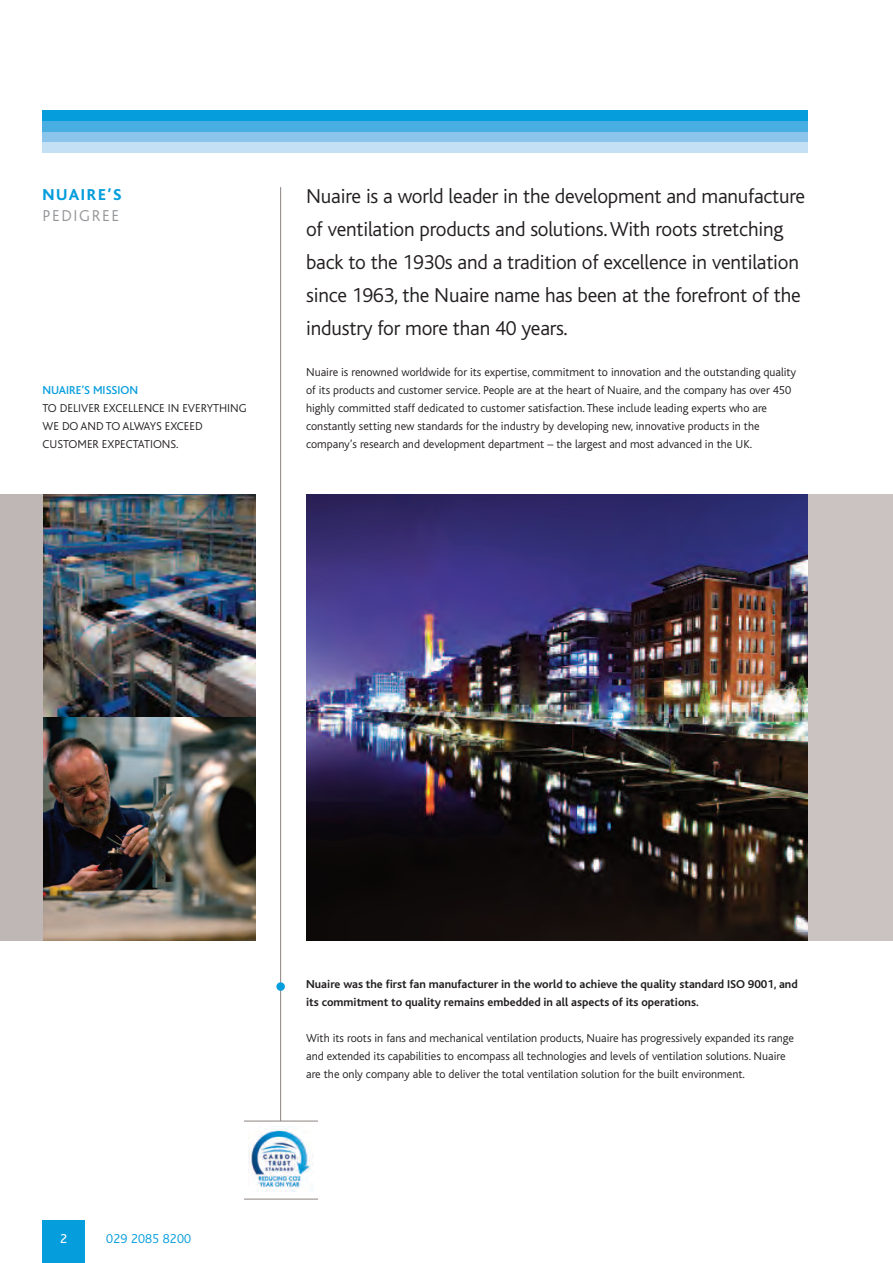
<style>
.page{position:relative;width:893px;height:1263px;background:#fff}
.page>*{position:absolute;margin:0;border:0;box-sizing:border-box;transform-origin:0 0}
.t1{font:300 21px/33px "Bliss";letter-spacing:-.01em;color:#231f20}
.t2{font:800 16.5px "Bliss";letter-spacing:.1em;color:#069ddc}
.t3{font:300 16.5px "Bliss";letter-spacing:.1em;color:#939598}
.t4{font:300 13.5px "Bliss";letter-spacing:.01em;color:#069ddc}
.t5{font:13.5px "Bliss";color:#fff}
.t6{font:300 12px/18px "Bliss";color:#231f20}
.t7{font:700 12px/18px "Bliss";color:#231f20}
.t8{font:500 12px "Bliss";color:#069ddc}
</style>
<div class="page">
<div style="left:43px;top:1220px;width:42px;height:43px;background:#069ddc"></div>
<div style="left:43px;top:111px;width:765px;height:10px;background:#069ddc"></div>
<div style="left:43px;top:121px;width:765px;height:11px;background:#49afe3"></div>
<div style="left:43px;top:132px;width:765px;height:10px;background:#8bc5eb"></div>
<div style="left:43px;top:142px;width:765px;height:11px;background:#c4e0f4"></div>
<div style="left:0;top:494px;width:43px;height:446px;background:#bfb7b5"></div>
<div style="left:306px;top:494px;width:587px;height:446px;background:#cac3c1"></div>
<hr style="left:280px;top:187px;width:1px;height:1012px;background:#8d8380">
<div style="left:276px;top:982px;width:9px;height:9px;background:#069ddc;border-radius:50%"></div>
<img style="left:306px;top:494px;width:501px;height:446px">
<img style="left:43px;top:494px;width:213px;height:223px">
<img style="left:43px;top:717px;width:213px;height:223px">
<div style="left:244px;top:1121px;width:74px;height:78px;background:#fff"></div>
<img style="left:248px;top:1126px;width:63px;height:66px">
<hr style="left:244px;top:1121px;width:74px;height:1px;background:#8d8380">
<hr style="left:244px;top:1199px;width:74px;height:1px;background:#8d8380">
<h2 class="t2" style="left:43px;top:189px;width:80px">NUAIRE’S</h2>
<h2 class="t3" style="left:43px;top:210px;width:78px">PEDIGREE</h2>
<p class="t8" style="left:43px;top:386px;width:97px">NUAIRE’S MISSION</p>
<p class="t6" style="left:43px;top:401px;width:206px">TO DELIVER EXCELLENCE IN EVERYTHING<br>WE DO AND TO ALWAYS EXCEED<br>CUSTOMER EXPECTATIONS.</p>
<p class="t1" style="left:306px;top:182px;width:501px">Nuaire is a world leader in the development and manufacture of ventilation products and solutions. With roots stretching back to the 1930s and a tradition of excellence in ventilation since 1963, the Nuaire name has been at the forefront of the industry for more than 40 years.</p>
<p class="t6" style="left:306px;top:365px;width:492px">Nuaire is renowned worldwide for its expertise, commitment to innovation and the outstanding quality of its products and customer service. People are at the heart of Nuaire, and the company has over 450 highly committed staff dedicated to customer satisfaction. These include leading experts who are constantly setting new standards for the industry by developing new, innovative products in the company’s research and development department – the largest and most advanced in the UK.</p>
<p class="t5" style="left:60px;top:1234px;width:9px">2</p>
<p class="t4" style="left:106px;top:1234px;width:86px">029 2085 8200</p>
<p class="t7" style="left:306px;top:977px;width:493px">Nuaire was the first fan manufacturer in the world to achieve the quality standard ISO 9001, and its commitment to quality remains embedded in all aspects of its operations.</p>
<p class="t6" style="left:306px;top:1031px;width:489px">With its roots in fans and mechanical ventilation products, Nuaire has progressively expanded its range and extended its capabilities to encompass all technologies and levels of ventilation solutions. Nuaire are the only company able to deliver the total ventilation solution for the built environment.</p>
</div>
